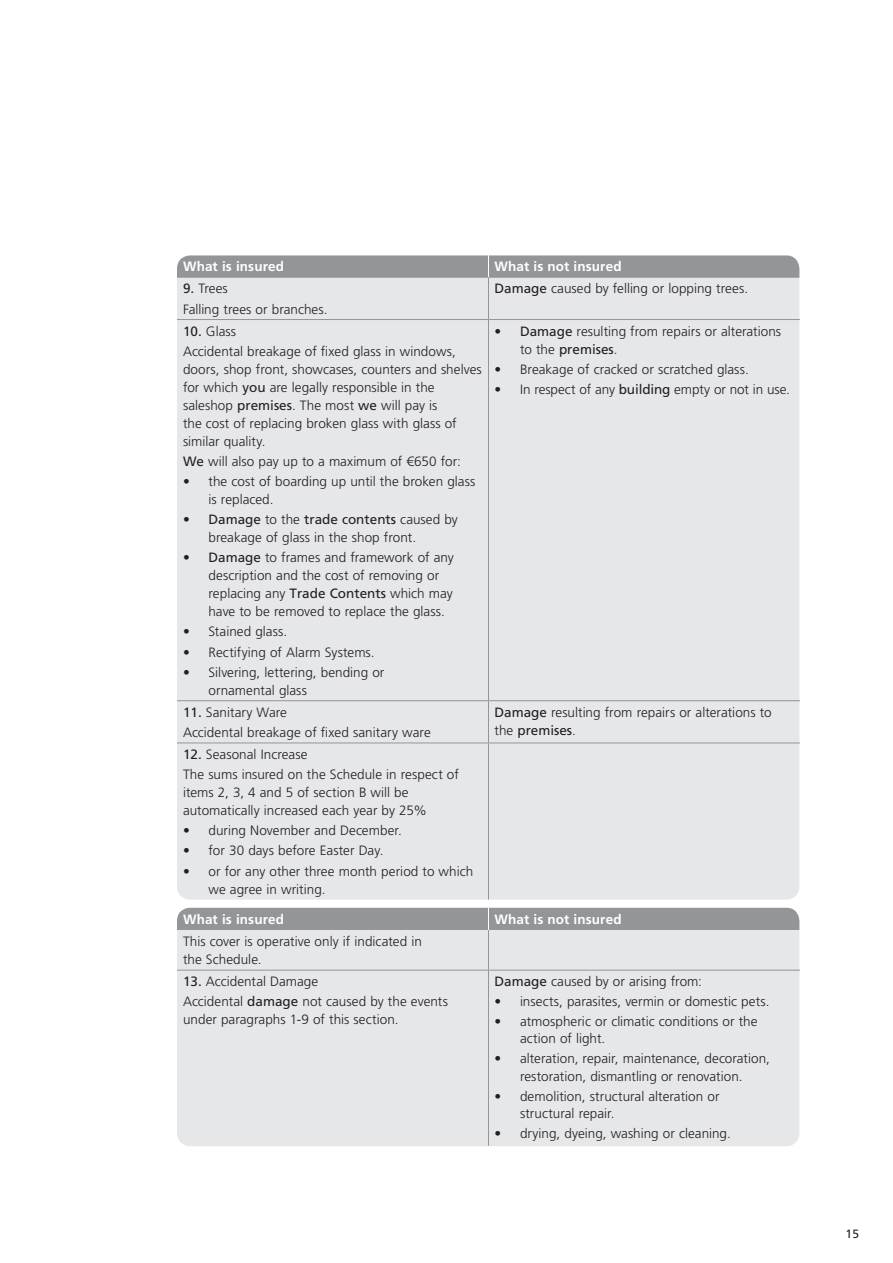
<style>
.page{position:relative;width:893px;height:1263px;background:#fff}
.page>*{position:absolute;margin:0;border:0;box-sizing:border-box;transform-origin:0 0}
.t1{font:300 13.5px/18px "Frutiger LT Std";color:#231f20}
.t2{font:700 13.5px "Frutiger LT Std";letter-spacing:.005em;color:#fff}
.t3{font:12px "Frutiger LT Std";color:#231f20}
.s1{font-weight:400}
</style>
<div class="page">
<div style="left:177px;top:255px;width:622px;height:645px;background:#e6e7e9;border-radius:13px"></div>
<div style="left:177px;top:908px;width:622px;height:238px;background:#e6e7e9;border-radius:13px"></div>
<hr style="left:488px;top:277px;width:1px;height:42px;background:#939598">
<hr style="left:177px;top:319px;width:311px;height:1px;background:#939598">
<hr style="left:488px;top:319px;width:312px;height:1px;background:#939598">
<hr style="left:488px;top:320px;width:1px;height:380px;background:#939598">
<hr style="left:177px;top:700px;width:311px;height:1px;background:#939598">
<hr style="left:488px;top:700px;width:312px;height:1px;background:#939598">
<hr style="left:488px;top:701px;width:1px;height:42px;background:#939598">
<hr style="left:177px;top:743px;width:311px;height:1px;background:#939598">
<hr style="left:488px;top:743px;width:312px;height:1px;background:#939598">
<hr style="left:488px;top:743px;width:1px;height:157px;background:#939598">
<svg style="left:177px;top:255px;width:622px;height:23px;background:#96989b"></svg>
<hr style="left:488px;top:930px;width:1px;height:40px;background:#939598">
<hr style="left:488px;top:970px;width:1px;height:176px;background:#939598">
<hr style="left:177px;top:970px;width:311px;height:1px;background:#939598">
<hr style="left:488px;top:970px;width:312px;height:1px;background:#939598">
<div style="left:177px;top:908px;width:622px;height:22px;background:#939598"></div>
<p class="t2" style="left:183px;top:259px;width:103px">What is insured</p>
<p class="t2" style="left:494px;top:259px;width:129px">What is not insured</p>
<p class="t1" style="left:183px;top:279px;width:146px;line-height:20.1px"><span class="s1">9.</span> Trees<br>Falling trees or branches.</p>
<p class="t1" style="left:494px;top:280px;width:255px"><span class="s1">Damage</span> caused by felling or lopping trees.</p>
<p class="t1" style="left:183px;top:321px;width:274px;line-height:20.1px"><span class="s1">10.</span> Glass<br>Accidental breakage of fixed glass in windows,</p>
<p class="t1" style="left:183px;top:360px;width:300px">doors, shop front, showcases, counters and shelves for which <span class="s1">you</span> are legally responsible in the saleshop <span class="s1">premises</span>. The most <span class="s1">we</span> will pay is<br>the cost of replacing broken glass with glass of similar quality.</p>
<p class="t1" style="left:183px;top:452px;width:280px"><span class="s1">We</span> will also pay up to a maximum of €650 for:</p>
<p class="t1" style="left:209px;top:473px;width:268px;text-indent:-26px">• the cost of boarding up until the broken glass is replaced.</p>
<p class="t1" style="left:209px;top:511px;width:251px;text-indent:-26px">• <span class="s1">Damage</span> to the <span class="s1">trade contents</span> caused by breakage of glass in the shop front.</p>
<p class="t1" style="left:209px;top:549px;width:247px;text-indent:-26px">• <span class="s1">Damage</span> to frames and framework of any description and the cost of removing or replacing any <span class="s1">Trade Contents</span> which may have to be removed to replace the glass.</p>
<p class="t1" style="left:183px;top:623px;width:106px">• Stained glass.</p>
<p class="t1" style="left:183px;top:643px;width:193px">• Rectifying of Alarm Systems.</p>
<p class="t1" style="left:209px;top:663px;width:177px;text-indent:-26px">• Silvering, lettering, bending or ornamental glass</p>
<p class="t1" style="left:520px;top:322px;width:263px;text-indent:-26px">• <span class="s1">Damage</span> resulting from repairs or alterations to the <span class="s1">premises</span>.</p>
<p class="t1" style="left:494px;top:360px;width:256px">• Breakage of cracked or scratched glass.</p>
<p class="t1" style="left:494px;top:380px;width:297px">• In respect of any <span class="s1">building</span> empty or not in use.</p>
<p class="t1" style="left:183px;top:702px;width:249px;line-height:20.1px"><span class="s1">11.</span> Sanitary Ware<br>Accidental breakage of fixed sanitary ware</p>
<p class="t1" style="left:494px;top:703px;width:279px"><span class="s1">Damage</span> resulting from repairs or alterations to the <span class="s1">premises</span>.</p>
<p class="t1" style="left:183px;top:744px;width:277px;line-height:20.1px"><span class="s1">12.</span> Seasonal Increase<br>The sums insured on the Schedule in respect of</p>
<p class="t1" style="left:183px;top:784px;width:245px">items 2, 3, 4 and 5 of section B will be automatically increased each year by 25%</p>
<p class="t1" style="left:183px;top:822px;width:220px">• during November and December.</p>
<p class="t1" style="left:183px;top:842px;width:202px">• for 30 days before Easter Day.</p>
<p class="t1" style="left:209px;top:862px;width:266px;text-indent:-26px">• or for any other three month period to which we agree in writing.</p>
<p class="t2" style="left:183px;top:911px;width:103px">What is insured</p>
<p class="t2" style="left:494px;top:911px;width:129px">What is not insured</p>
<p class="t1" style="left:183px;top:933px;width:240px">This cover is operative only if indicated in the Schedule.</p>
<p class="t1" style="left:183px;top:972px;width:266px;line-height:20.1px"><span class="s1">13.</span> Accidental Damage<br>Accidental <span class="s1">damage</span> not caused by the events</p>
<p class="t1" style="left:183px;top:1011px;width:217px">under paragraphs 1-9 of this section.</p>
<p class="t1" style="left:494px;top:973px;width:209px"><span class="s1">Damage</span> caused by or arising from:</p>
<p class="t1" style="left:494px;top:992px;width:277px">• insects, parasites, vermin or domestic pets.</p>
<p class="t1" style="left:520px;top:1012px;width:239px;text-indent:-26px">• atmospheric or climatic conditions or the action of light.</p>
<p class="t1" style="left:494px;top:1050px;width:277px;text-align:center">• alteration, repair, maintenance, decoration, restoration, dismantling or renovation.</p>
<p class="t1" style="left:520px;top:1087px;width:201px;text-indent:-26px">• demolition, structural alteration or structural repair.</p>
<p class="t1" style="left:494px;top:1124px;width:238px">• drying, dyeing, washing or cleaning.</p>
<p class="t3" style="left:846px;top:1227px;width:15px">15</p>
</div>
